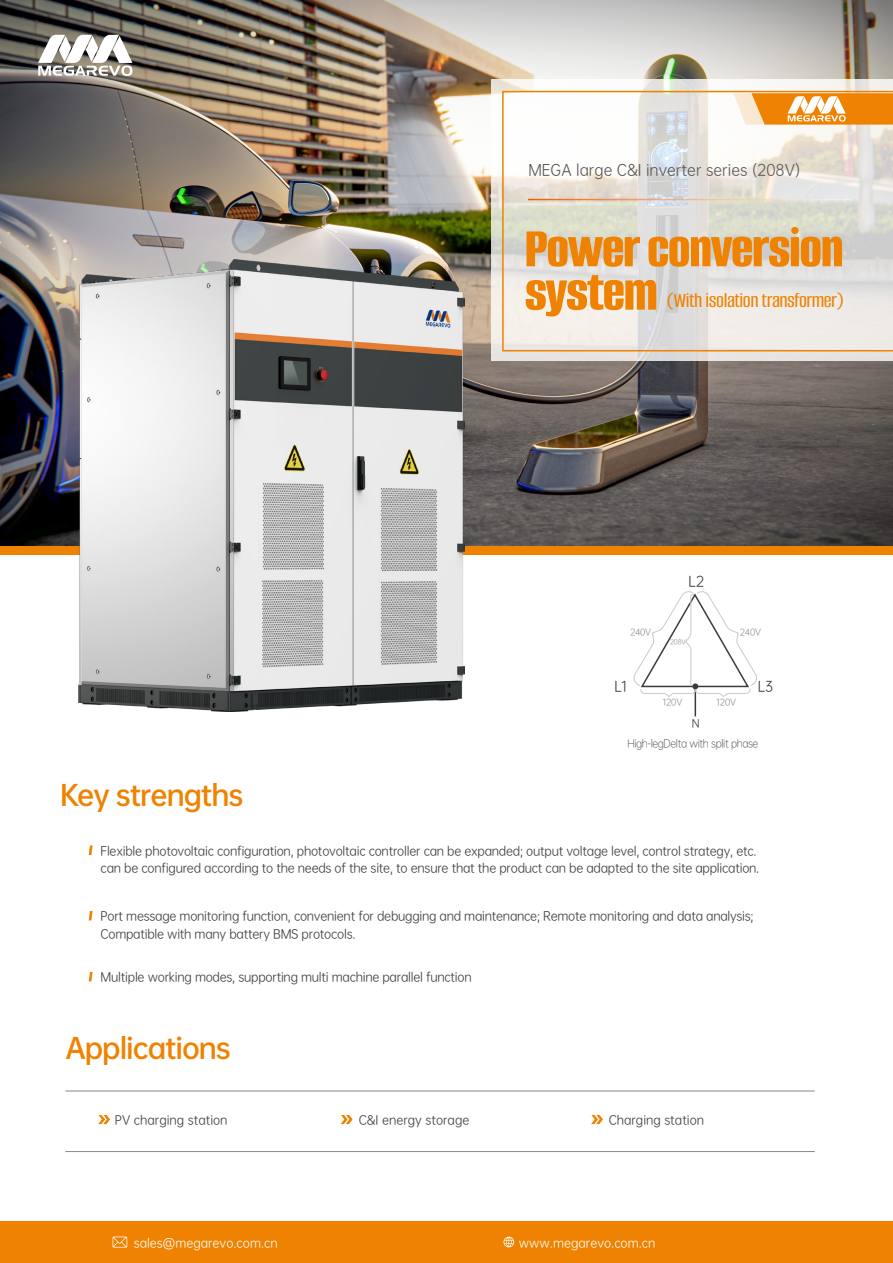
<style>
.page{position:relative;width:893px;height:1263px;background:#fff}
.page>*{position:absolute;margin:0;border:0;box-sizing:border-box;transform-origin:0 0}
.t1{font:800 58.95px/43.3px "Alumni Sans";letter-spacing:-.02em;color:#ef8200}
.t2{font:27px "OPPO Sans B";letter-spacing:-.04em;color:#ef8200}
.t3{font:500 21.9px "Alumni Sans";letter-spacing:-.02em;color:#ef8200}
.t4{font:15px "OPPO Sans R";color:#595757}
.t5{font:13.8px "OPPO Sans R";color:#3e3a39}
.t6{font:12px/17.4px "OPPO Sans R";letter-spacing:-.02em;color:#3e3a39}
.t7{font:12px "OPPO Sans R";color:#3e3a39}
.t8{font:12px "OPPO Sans R";color:#fff}
.t9{font:10.65px "OPPO Sans R";color:#3e3a39}
.t10{font:10.5px "OPPO Sans L";letter-spacing:-.04em;color:#3e3a39}
.t11{font:8.7px "OPPO Sans R";letter-spacing:-.02em;color:#8e8e8e}
.t12{font:6.45px "OPPO Sans R";color:#8e8e8e}
</style>
<div class="page">
<img style="left:0;top:0;width:893px;height:546px">
<div style="left:0;top:546px;width:893px;height:9px;background:#ef8200"></div>
<svg style="left:38px;top:35px;width:94px;height:41px"></svg>
<svg style="left:491px;top:79px;width:402px;height:282px"></svg>
<svg style="left:502px;top:91px;width:391px;height:260px"></svg>
<hr style="left:528px;top:199px;width:324px;height:1px;background:#fff">
<svg style="left:733px;top:93px;width:160px;height:32px"></svg>
<div style="left:0;top:1221px;width:893px;height:42px;background:#ef8200"></div>
<svg style="left:113px;top:1236px;width:14px;height:11px"></svg>
<svg style="left:503px;top:1237px;width:11px;height:10px"></svg>
<img style="left:79px;top:259px;width:386px;height:452px">
<hr style="left:65px;top:1090px;width:750px;height:1px;background:#888">
<hr style="left:65px;top:1151px;width:750px;height:1px;background:#888">
<svg style="left:98px;top:1115px;width:12px;height:9px"></svg>
<svg style="left:591px;top:1115px;width:12px;height:9px"></svg>
<svg style="left:341px;top:1115px;width:12px;height:9px"></svg>
<svg style="left:89px;top:845px;width:4px;height:10px"></svg>
<svg style="left:89px;top:972px;width:4px;height:9px"></svg>
<svg style="left:89px;top:911px;width:4px;height:9px"></svg>
<hr style="left:695px;top:686px;width:1px;height:30px;background:#3e3a39">
<svg style="left:633px;top:591px;width:124px;height:106px"></svg>
<p class="t4" style="left:528px;top:158px;width:274px">MEGA large C&amp;I inverter series (208V)</p>
<h1 class="t1" style="left:525px;top:227px;width:320px">Power conversion system</h1>
<h3 class="t3" style="left:667px;top:289px;width:178px">(With isolation transformer)</h3>
<p class="t5" style="left:689px;top:570px;width:17px">L2</p>
<p class="t11" style="left:630px;top:626px;width:23px">240V</p>
<p class="t11" style="left:740px;top:626px;width:23px">240V</p>
<p class="t12" style="left:670px;top:636px;width:17px">208V</p>
<h2 class="t2" style="left:60px;top:772px;width:185px">Key strengths</h2>
<p class="t5" style="left:614px;top:675px;width:14px">L1</p>
<p class="t5" style="left:758px;top:675px;width:17px">L3</p>
<p class="t11" style="left:663px;top:695px;width:21px">120V</p>
<p class="t11" style="left:717px;top:695px;width:21px">120V</p>
<p class="t10" style="left:627px;top:735px;width:132px">High-legDelta with split phase</p>
<p class="t9" style="left:692px;top:715px;width:9px">N</p>
<p class="t6" style="left:101px;top:841px;width:660px">Flexible photovoltaic configuration, photovoltaic controller can be expanded; output voltage level, control strategy, etc. can be configured according to the needs of the site, to ensure that the product can be adapted to the site application.</p>
<p class="t6" style="left:101px;top:906px;width:655px">Port message monitoring function, convenient for debugging and maintenance; Remote monitoring and data analysis;<br>Compatible with many battery BMS protocols.</p>
<p class="t6" style="left:101px;top:967px;width:372px">Multiple working modes, supporting multi machine parallel function</p>
<h2 class="t2" style="left:65px;top:1025px;width:167px">Applications</h2>
<p class="t7" style="left:115px;top:1110px;width:114px">PV charging station</p>
<p class="t7" style="left:359px;top:1110px;width:112px">C&amp;I energy storage</p>
<p class="t7" style="left:609px;top:1110px;width:97px">Charging station</p>
<p class="t8" style="left:134px;top:1233px;width:145px">sales@megarevo.com.cn</p>
<p class="t8" style="left:519px;top:1233px;width:138px">www.megarevo.com.cn</p>
</div>
